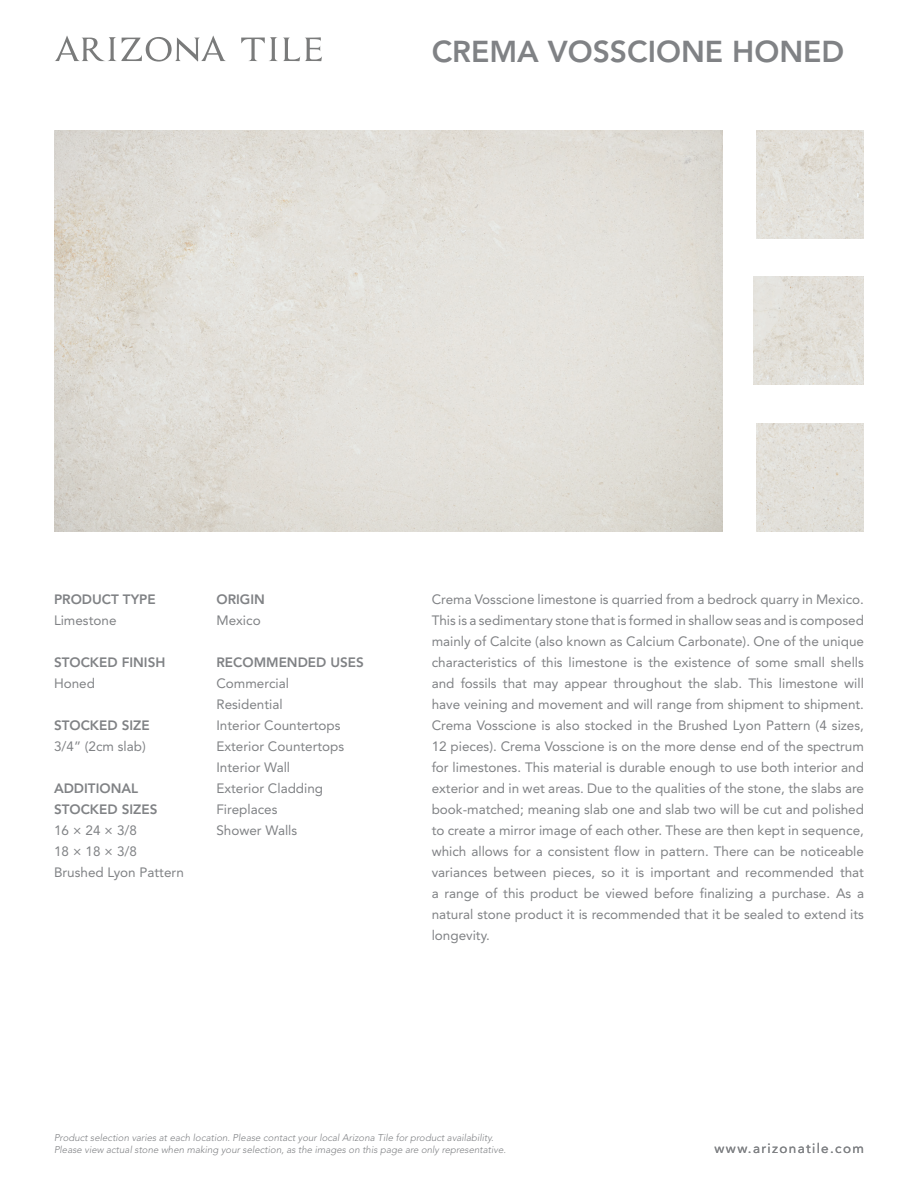
<style>
.page{position:relative;width:918px;height:1188px;background:#fff}
.page>*{position:absolute;margin:0;border:0;box-sizing:border-box;transform-origin:0 0}
.t1{font:800 30px "Avenir LT Std";color:#808285}
.t2{font:13.5px/21px "Avenir LT Std";color:#808285}
.t3{font:800 13.5px/21px "Avenir LT Std";color:#808285}
.t4{font:13.5px "Avenir LT Std";letter-spacing:.1em;color:#808285}
.t5{font:italic 300 9.75px "Avenir LT Std";color:#808285}
</style>
<div class="page">
<svg style="left:55px;top:35px;width:171px;height:27px"></svg>
<svg style="left:241px;top:37px;width:81px;height:24px"></svg>
<img style="left:54px;top:131px;width:669px;height:400px">
<img style="left:756px;top:423px;width:108px;height:108px">
<img style="left:756px;top:131px;width:108px;height:108px">
<img style="left:754px;top:277px;width:110px;height:108px">
<h1 class="t1" style="left:432px;top:33px;width:414px">CREMA VOSSCIONE HONED</h1>
<p class="t3" style="left:54px;top:589px;width:103px">PRODUCT TYPE</p>
<p class="t2" style="left:54px;top:610px;width:64px">Limestone</p>
<p class="t3" style="left:54px;top:652px;width:113px">STOCKED FINISH</p>
<p class="t2" style="left:54px;top:673px;width:43px">Honed</p>
<p class="t3" style="left:54px;top:715px;width:97px">STOCKED SIZE</p>
<p class="t2" style="left:54px;top:736px;width:93px">3/4” (2cm slab)</p>
<p class="t3" style="left:54px;top:778px;width:105px">ADDITIONAL<br>STOCKED SIZES</p>
<p class="t2" style="left:54px;top:820px;width:131px">16 × 24 × 3/8<br>18 × 18 × 3/8<br>Brushed Lyon Pattern</p>
<p class="t3" style="left:216px;top:589px;width:50px">ORIGIN</p>
<p class="t2" style="left:216px;top:610px;width:46px">Mexico</p>
<p class="t3" style="left:216px;top:652px;width:149px">RECOMMENDED USES</p>
<p class="t2" style="left:216px;top:673px;width:129px">Commercial<br>Residential<br>Interior Countertops<br>Exterior Countertops<br>Interior Wall<br>Exterior Cladding<br>Fireplaces<br>Shower Walls</p>
<p class="t2" style="left:432px;top:589px;width:434px;text-align:justify">Crema Vosscione limestone is quarried from a bedrock quarry in Mexico.<br>This is a sedimentary stone that is formed in shallow seas and is composed mainly of Calcite (also known as Calcium Carbonate). One of the unique characteristics of this limestone is the existence of some small shells and fossils that may appear throughout the slab. This limestone will have veining and movement and will range from shipment to shipment.<br>Crema Vosscione is also stocked in the Brushed Lyon Pattern (4 sizes, 12 pieces). Crema Vosscione is on the more dense end of the spectrum for limestones. This material is durable enough to use both interior and exterior and in wet areas. Due to the qualities of the stone, the slabs are book-matched; meaning slab one and slab two will be cut and polished to create a mirror image of each other. These are then kept in sequence, which allows for a consistent flow in pattern. There can be noticeable variances between pieces, so it is important and recommended that a range of this product be viewed before finalizing a purchase. As a natural stone product it is recommended that it be sealed to extend its longevity.</p>
<p class="t5" style="left:54px;top:1132px;width:441px">Product selection varies at each location. Please contact your local Arizona Tile for product availability.</p>
<p class="t5" style="left:54px;top:1144px;width:454px">Please view actual stone when making your selection, as the images on this page are only representative.</p>
<p class="t4" style="left:715px;top:1141px;width:151px">www.arizonatile.com</p>
</div>
